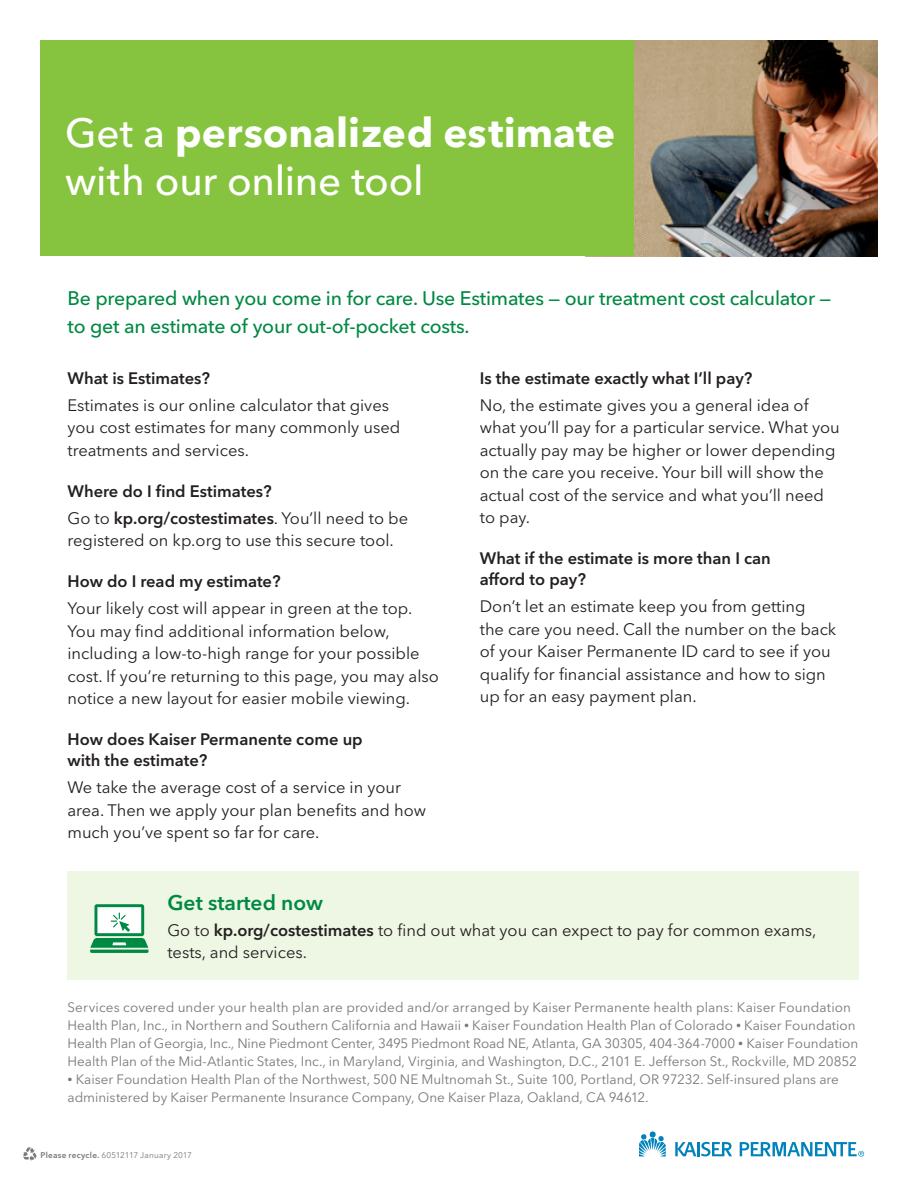
<style>
.page{position:relative;width:918px;height:1188px;background:#fff}
.page>*{position:absolute;margin:0;border:0;box-sizing:border-box;transform-origin:0 0}
.t1{font:500 40.5px/48px "Avenir Next LT Pro";letter-spacing:-.01em;color:#fff}
.t2{font:600 21px "Avenir Next LT Pro";color:#008942}
.Intro{font:500 19.5px/28.5px "Avenir Next LT Pro";letter-spacing:-.01em;color:#008942}
.Answer{font:16.5px/22.5px "Avenir Next LT Pro";color:#231f20}
.Question{font:600 16.5px/21px "Avenir Next LT Pro";color:#231f20}
.t3{font:13.5px/18px "Avenir Next LT Pro";color:#76787b}
.t4{font:8.25px "Avenir Next LT Pro";letter-spacing:.015em;color:#76787b}
.s1{font-weight:700}
.s2{font-weight:600}
.s3{font-size:10.05px}
</style>
<div class="page">
<img style="left:634px;top:40px;width:244px;height:216px">
<svg style="left:23px;top:1148px;width:14px;height:13px"></svg>
<svg style="left:639px;top:1133px;width:27px;height:23px"></svg>
<div style="left:650px;top:1131px;width:6px;height:7px;background:#0082bb;border-radius:50%"></div>
<svg style="left:675px;top:1142px;width:57px;height:14px"></svg>
<svg style="left:740px;top:1142px;width:124px;height:15px"></svg>
<div style="left:40px;top:40px;width:594px;height:216px;background:#86c43f"></div>
<div style="left:68px;top:871px;width:791px;height:108px;background:#eef6e4"></div>
<svg style="left:90px;top:904px;width:59px;height:49px"></svg>
<p class="t1" style="left:65px;top:109px;width:552px">Get a <span class="s1">personalized estimate </span>with our online tool</p>
<p class="Intro" style="left:68px;top:284px;width:765px">Be prepared when you come in for care. Use Estimates — our treatment cost calculator — to get an estimate of your out-of-pocket costs.</p>
<p class="Question" style="left:68px;top:367px;width:144px">What is Estimates?</p>
<p class="Answer" style="left:68px;top:394px;width:334px">Estimates is our online calculator that gives you cost estimates for many commonly used treatments and services.</p>
<p class="Question" style="left:68px;top:480px;width:206px">Where do I find Estimates?</p>
<p class="Answer" style="left:68px;top:507px;width:342px">Go to <span class="s2">kp.org/costestimates</span>. You’ll need to be registered on kp.org to use this secure tool.</p>
<p class="Question" style="left:68px;top:571px;width:215px">How do I read my estimate?</p>
<p class="Answer" style="left:68px;top:597px;width:373px">Your likely cost will appear in green at the top.<br>You may find additional information below, including a low-to-high range for your possible cost. If you’re returning to this page, you may also notice a new layout for easier mobile viewing.</p>
<p class="Question" style="left:68px;top:729px;width:297px">How does Kaiser Permanente come up with the estimate?</p>
<p class="Answer" style="left:68px;top:776px;width:360px">We take the average cost of a service in your area. Then we apply your plan benefits and how much you’ve spent so far for care.</p>
<p class="Question" style="left:480px;top:367px;width:274px">Is the estimate exactly what I’ll pay?</p>
<p class="Answer" style="left:480px;top:394px;width:362px">No, the estimate gives you a general idea of what you’ll pay for a particular service. What you actually pay may be higher or lower depending on the care you receive. Your bill will show the actual cost of the service and what you’ll need to pay.</p>
<p class="Question" style="left:480px;top:548px;width:293px">What if the estimate is more than I can afford to pay?</p>
<p class="Answer" style="left:480px;top:595px;width:358px">Don’t let an estimate keep you from getting<br>the care you need. Call the number on the back of your Kaiser Permanente ID card to see if you qualify for financial assistance and how to sign up for an easy payment plan.</p>
<p class="t2" style="left:167px;top:890px;width:157px">Get started now</p>
<p class="Answer" style="left:167px;top:919px;width:651px">Go to <span class="s2">kp.org/costestimates</span> to find out what you can expect to pay for common exams, tests, and services.</p>
<p class="t3" style="left:68px;top:999px;width:792px">Services covered under your health plan are provided and/or arranged by Kaiser Permanente health plans: Kaiser Foundation Health Plan, Inc., in Northern and Southern California and Hawaii <span class="s3">•</span> Kaiser Foundation Health Plan of Colorado <span class="s3">•</span> Kaiser Foundation Health Plan of Georgia, Inc., Nine Piedmont Center, 3495 Piedmont Road NE, Atlanta, GA 30305, 404-364-7000 <span class="s3">•</span> Kaiser Foundation Health Plan of the Mid-Atlantic States, Inc., in Maryland, Virginia, and Washington, D.C., 2101 E. Jefferson St., Rockville, MD 20852</p>
<p class="t3" style="left:68px;top:1071px;width:773px"><span class="s3">•</span> Kaiser Foundation Health Plan of the Northwest, 500 NE Multnomah St., Suite 100, Portland, OR 97232. Self-insured plans are administered by Kaiser Permanente Insurance Company, One Kaiser Plaza, Oakland, CA 94612.</p>
<p class="t4" style="left:40px;top:1150px;width:153px"><span class="s2">Please recycle.</span> 60512117 January 2017</p>
</div>
